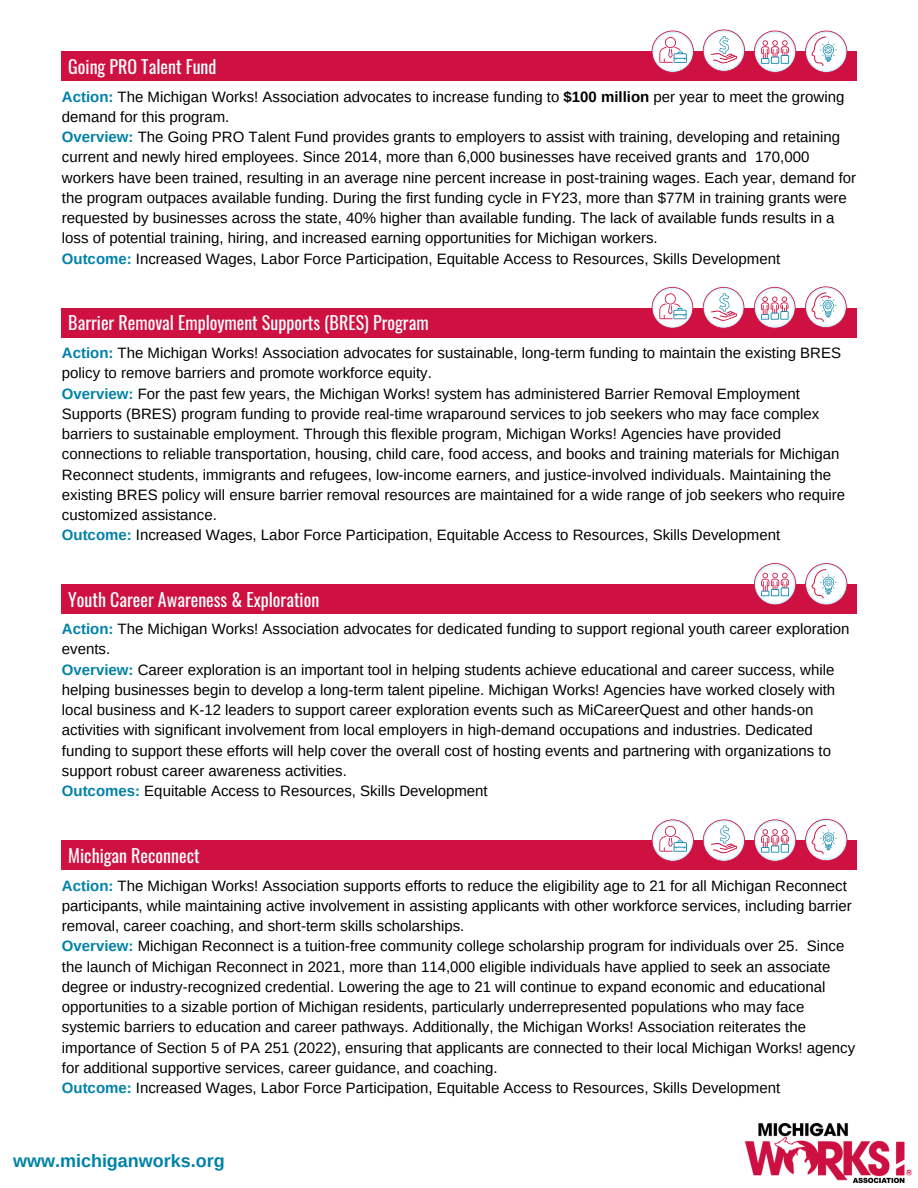
<style>
.page{position:relative;width:918px;height:1188px;background:#fff}
.page>*{position:absolute;margin:0;border:0;box-sizing:border-box;transform-origin:0 0}
.t1{font:18px "Oswald";color:#fff}
.t2{font:700 18px "Arimo";color:#0082a8}
.t3{font:15px/20.2px "Arimo";color:#000}
.s1{font-weight:700;color:#0082a8}
.s2{font-weight:700}
</style>
<div class="page">
<img style="left:745px;top:1123px;width:167px;height:60px">
<div style="left:62px;top:52px;width:794px;height:29px;background:#ce1141"></div>
<svg style="left:652px;top:31px;width:42px;height:42px"></svg>
<svg style="left:703px;top:30px;width:42px;height:42px"></svg>
<svg style="left:754px;top:31px;width:42px;height:42px"></svg>
<svg style="left:805px;top:31px;width:42px;height:42px"></svg>
<div style="left:62px;top:308px;width:794px;height:29px;background:#ce1141"></div>
<svg style="left:652px;top:287px;width:41px;height:42px"></svg>
<svg style="left:703px;top:287px;width:41px;height:42px"></svg>
<svg style="left:754px;top:287px;width:42px;height:42px"></svg>
<svg style="left:805px;top:286px;width:42px;height:42px"></svg>
<div style="left:62px;top:584px;width:794px;height:29px;background:#ce1141"></div>
<svg style="left:754px;top:563px;width:42px;height:42px"></svg>
<svg style="left:805px;top:563px;width:42px;height:42px"></svg>
<div style="left:62px;top:841px;width:794px;height:29px;background:#ce1141"></div>
<svg style="left:652px;top:819px;width:42px;height:43px"></svg>
<svg style="left:754px;top:819px;width:42px;height:43px"></svg>
<svg style="left:703px;top:819px;width:42px;height:43px"></svg>
<svg style="left:805px;top:819px;width:42px;height:42px"></svg>
<p class="t1" style="left:68px;top:53px;width:150px">Going PRO Talent Fund</p>
<p class="t3" style="left:62px;top:86px;width:796px"><span class="s1">Action:</span> The Michigan Works! Association advocates to increase funding to <span class="s2">$100 million</span> per year to meet the growing demand for this program.<br><span class="s1">Overview:</span> The Going PRO Talent Fund provides grants to employers to assist with training, developing and retaining current and newly hired employees. Since 2014, more than 6,000 businesses have received grants and 170,000 workers have been trained, resulting in an average nine percent increase in post-training wages. Each year, demand for the program outpaces available funding. During the first funding cycle in FY23, more than $77M in training grants were requested by businesses across the state, 40% higher than available funding. The lack of available funds results in a loss of potential training, hiring, and increased earning opportunities for Michigan workers.<br><span class="s1">Outcome:</span> Increased Wages, Labor Force Participation, Equitable Access to Resources, Skills Development</p>
<p class="t1" style="left:68px;top:309px;width:362px">Barrier Removal Employment Supports (BRES) Program</p>
<p class="t3" style="left:62px;top:343px;width:785px"><span class="s1">Action:</span> The Michigan Works! Association advocates for sustainable, long-term funding to maintain the existing BRES policy to remove barriers and promote workforce equity.<br><span class="s1">Overview:</span> For the past few years, the Michigan Works! system has administered Barrier Removal Employment Supports (BRES) program funding to provide real-time wraparound services to job seekers who may face complex barriers to sustainable employment. Through this flexible program, Michigan Works! Agencies have provided connections to reliable transportation, housing, child care, food access, and books and training materials for Michigan Reconnect students, immigrants and refugees, low-income earners, and justice-involved individuals. Maintaining the existing BRES policy will ensure barrier removal resources are maintained for a wide range of job seekers who require customized assistance.<br><span class="s1">Outcome:</span> Increased Wages, Labor Force Participation, Equitable Access to Resources, Skills Development</p>
<p class="t1" style="left:68px;top:585px;width:253px">Youth Career Awareness &amp; Exploration</p>
<p class="t3" style="left:62px;top:619px;width:789px"><span class="s1">Action:</span> The Michigan Works! Association advocates for dedicated funding to support regional youth career exploration events.<br><span class="s1">Overview:</span> Career exploration is an important tool in helping students achieve educational and career success, while helping businesses begin to develop a long-term talent pipeline. Michigan Works! Agencies have worked closely with local business and K-12 leaders to support career exploration events such as MiCareerQuest and other hands-on activities with significant involvement from local employers in high-demand occupations and industries. Dedicated funding to support these efforts will help cover the overall cost of hosting events and partnering with organizations to support robust career awareness activities.<br><span class="s1">Outcomes:</span> Equitable Access to Resources, Skills Development</p>
<p class="t1" style="left:68px;top:841px;width:133px">Michigan Reconnect</p>
<p class="t3" style="left:62px;top:875px;width:795px"><span class="s1">Action:</span> The Michigan Works! Association supports efforts to reduce the eligibility age to 21 for all Michigan Reconnect participants, while maintaining active involvement in assisting applicants with other workforce services, including barrier removal, career coaching, and short-term skills scholarships.<br><span class="s1">Overview:</span> Michigan Reconnect is a tuition-free community college scholarship program for individuals over 25. Since the launch of Michigan Reconnect in 2021, more than 114,000 eligible individuals have applied to seek an associate degree or industry-recognized credential. Lowering the age to 21 will continue to expand economic and educational opportunities to a sizable portion of Michigan residents, particularly underrepresented populations who may face systemic barriers to education and career pathways. Additionally, the Michigan Works! Association reiterates the importance of Section 5 of PA 251 (2022), ensuring that applicants are connected to their local Michigan Works! agency for additional supportive services, career guidance, and coaching.<br><span class="s1">Outcome:</span> Increased Wages, Labor Force Participation, Equitable Access to Resources, Skills Development</p>
<p class="t2" style="left:13px;top:1151px;width:213px">www.michiganworks.org</p>
</div>
